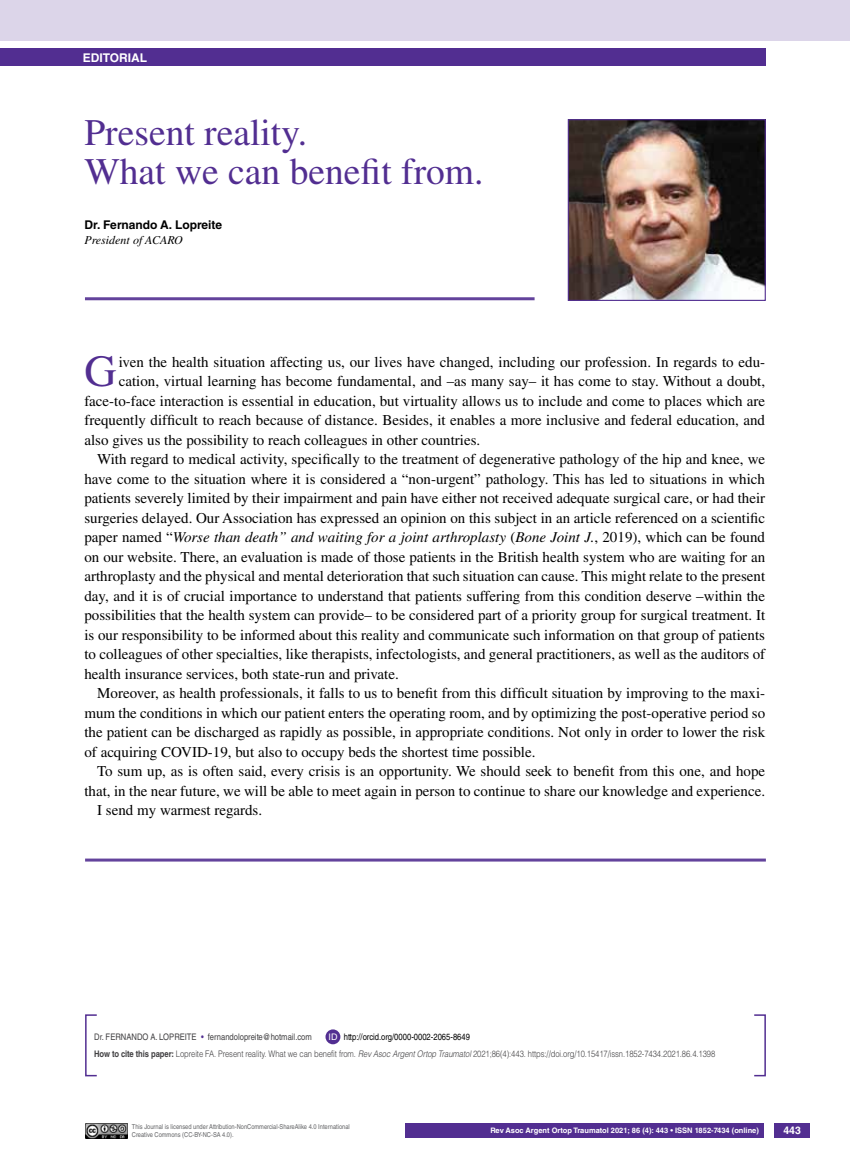
<style>
.page{position:relative;width:851px;height:1170px;background:#fff}
.page>*{position:absolute;margin:0;border:0;box-sizing:border-box;transform-origin:0 0}
.t1{font:44.4px "Times LT Std";color:#522e91}
.t2{font:37.5px/39px "Times LT Std";color:#522e91}
.t3{font:15px "Times LT Std";color:#000}
.t4{font:italic 15px "Times LT Std";color:#000}
.t5{font:700 12px "Helvetica LT Std";color:#000}
.t6{font:italic 12px "Times LT Std";color:#000}
.t7{font:700 12px "Helvetica LT Std";color:#fff}
.t8{font:700 10.5px "Helvetica LT Std";color:#fff}
.t9{font:300 9px/16.2px "Helvetica LT Std";letter-spacing:-.01em;color:#414042;text-align:center;scale:.85 1}
.t10{font:9px "Helvetica LT Std";color:#414042;scale:.85 1}
.t11{font:9px "Helvetica LT Std";color:#fff}
.t12{font:700 7.5px "Helvetica LT Std";color:#fff}
.t13{font:6.75px/7.5px "Helvetica LT Std";color:#636466;scale:.85 1}
.s1{font-style:normal}
.s2{font-weight:400;color:#000}
.s3{font-weight:700}
.s4{font-style:italic}
.s5{color:#522e91}
</style>
<div class="page">
<div style="left:774px;top:1123px;width:35px;height:14px;background:#522e91"></div>
<div style="left:0;top:49px;width:765px;height:17px;background:#522e91"></div>
<hr style="left:85px;top:858px;width:680px;height:3px;background:#63439c">
<img style="left:85px;top:1123px;width:42px;height:14px">
<div style="left:0;top:0;width:849px;height:41px;background:#dcd5e9"></div>
<div style="left:405px;top:1123px;width:359px;height:14px;background:#522e91"></div>
<div style="left:85px;top:1014px;width:12px;height:62px;border:2px solid #522e91"></div>
<div style="left:325px;top:1029px;width:15px;height:15px;background:#522e91;border-radius:50%"></div>
<hr style="left:85px;top:297px;width:449px;height:3px;background:#63439c">
<img style="left:569px;top:121px;width:194px;height:178px">
<div style="left:567px;top:119px;width:198px;height:182px;border:1px solid #522e91"></div>
<p class="t7" style="left:83px;top:50px;width:66px">EDITORIAL</p>
<h2 class="t2" style="left:84px;top:112px;width:400px">Present reality.<br>What we can benefit from.</h2>
<p class="t5" style="left:84px;top:217px;width:139px">Dr. Fernando A. Lopreite</p>
<p class="t6" style="left:84px;top:233px;width:100px">President of ACARO</p>
<h1 class="t1" style="left:84px;top:346px;width:34px">G</h1>
<p class="t3" style="left:119px;top:353px;width:648px">iven the health situation affecting us, our lives have changed, including our profession. In regards to edu-</p>
<p class="t3" style="left:119px;top:372px;width:648px">cation, virtual learning has become fundamental, and –as many say– it has come to stay. Without a doubt,</p>
<p class="t3" style="left:84px;top:392px;width:682px">face-to-face interaction is essential in education, but virtuality allows us to include and come to places which are</p>
<p class="t3" style="left:84px;top:411px;width:682px">frequently difficult to reach because of distance. Besides, it enables a more inclusive and federal education, and</p>
<p class="t3" style="left:84px;top:431px;width:397px">also gives us the possibility to reach colleagues in other countries.</p>
<p class="t3" style="left:97px;top:450px;width:669px">With regard to medical activity, specifically to the treatment of degenerative pathology of the hip and knee, we</p>
<p class="t3" style="left:84px;top:470px;width:682px">have come to the situation where it is considered a “non-urgent” pathology. This has led to situations in which</p>
<p class="t3" style="left:84px;top:489px;width:682px">patients severely limited by their impairment and pain have either not received adequate surgical care, or had their</p>
<p class="t3" style="left:84px;top:509px;width:682px">surgeries delayed. Our Association has expressed an opinion on this subject in an article referenced on a scientific</p>
<p class="t4" style="left:84px;top:529px;width:682px"><span class="s1">paper named “</span>Worse than death” and waiting for a joint arthroplasty <span class="s1">(</span>Bone Joint J.<span class="s1">, 2019), which can be found</span></p>
<p class="t3" style="left:84px;top:548px;width:682px">on our website. There, an evaluation is made of those patients in the British health system who are waiting for an</p>
<p class="t3" style="left:84px;top:567px;width:682px">arthroplasty and the physical and mental deterioration that such situation can cause. This might relate to the present</p>
<p class="t3" style="left:84px;top:587px;width:682px">day, and it is of crucial importance to understand that patients suffering from this condition deserve –within the</p>
<p class="t3" style="left:84px;top:606px;width:682px">possibilities that the health system can provide– to be considered part of a priority group for surgical treatment. It</p>
<p class="t3" style="left:84px;top:626px;width:682px">is our responsibility to be informed about this reality and communicate such information on that group of patients</p>
<p class="t3" style="left:84px;top:645px;width:682px">to colleagues of other specialties, like therapists, infectologists, and general practitioners, as well as the auditors of</p>
<p class="t3" style="left:84px;top:665px;width:316px">health insurance services, both state-run and private.</p>
<p class="t3" style="left:97px;top:684px;width:669px">Moreover, as health professionals, it falls to us to benefit from this difficult situation by improving to the maxi-</p>
<p class="t3" style="left:84px;top:704px;width:682px">mum the conditions in which our patient enters the operating room, and by optimizing the post-operative period so</p>
<p class="t3" style="left:84px;top:723px;width:682px">the patient can be discharged as rapidly as possible, in appropriate conditions. Not only in order to lower the risk</p>
<p class="t3" style="left:84px;top:743px;width:452px">of acquiring COVID-19, but also to occupy beds the shortest time possible.</p>
<p class="t3" style="left:97px;top:762px;width:669px">To sum up, as is often said, every crisis is an opportunity. We should seek to benefit from this one, and hope</p>
<p class="t3" style="left:84px;top:782px;width:682px">that, in the near future, we will be able to meet again in person to continue to share our knowledge and experience.</p>
<p class="t3" style="left:97px;top:801px;width:166px">I send my warmest regards.</p>
<p class="t11" style="left:328px;top:1031px;width:10px">ID</p>
<p class="t9" style="left:94px;top:1028px;width:732px"><span class="s2">http://orcid.org/0000-0002-2065-8649<br></span><span class="s3">How to cite this paper:</span> Lopreite FA. Present reality. What we can benefit from. <span class="s4">Rev Asoc Argent Ortop Traumatol</span> 2021;86(4):443. https://doi.org/10.15417/issn.1852-7434.2021.86.4.1398</p>
<p class="t10" style="left:94px;top:1031px;width:39px">Dr. Fernand</p>
<p class="t10" style="left:143px;top:1031px;width:201px">o A. Lopreite <span class="s5">•</span> fernandolopreite@hotmail.com</p>
<p class="t13" style="left:132px;top:1123px;width:258px">This Journal is licensed under Attribution-NonCommercial-ShareAlike 4.0 International<br>Creative Commons (CC-BY-NC-SA 4.0).</p>
<p class="t12" style="left:490px;top:1125px;width:270px">Rev Asoc Argent Ortop Traumatol 2021; 86 (4): 443 • ISSN 1852-7434 (online)</p>
<p class="t8" style="left:783px;top:1124px;width:19px">443</p>
</div>
